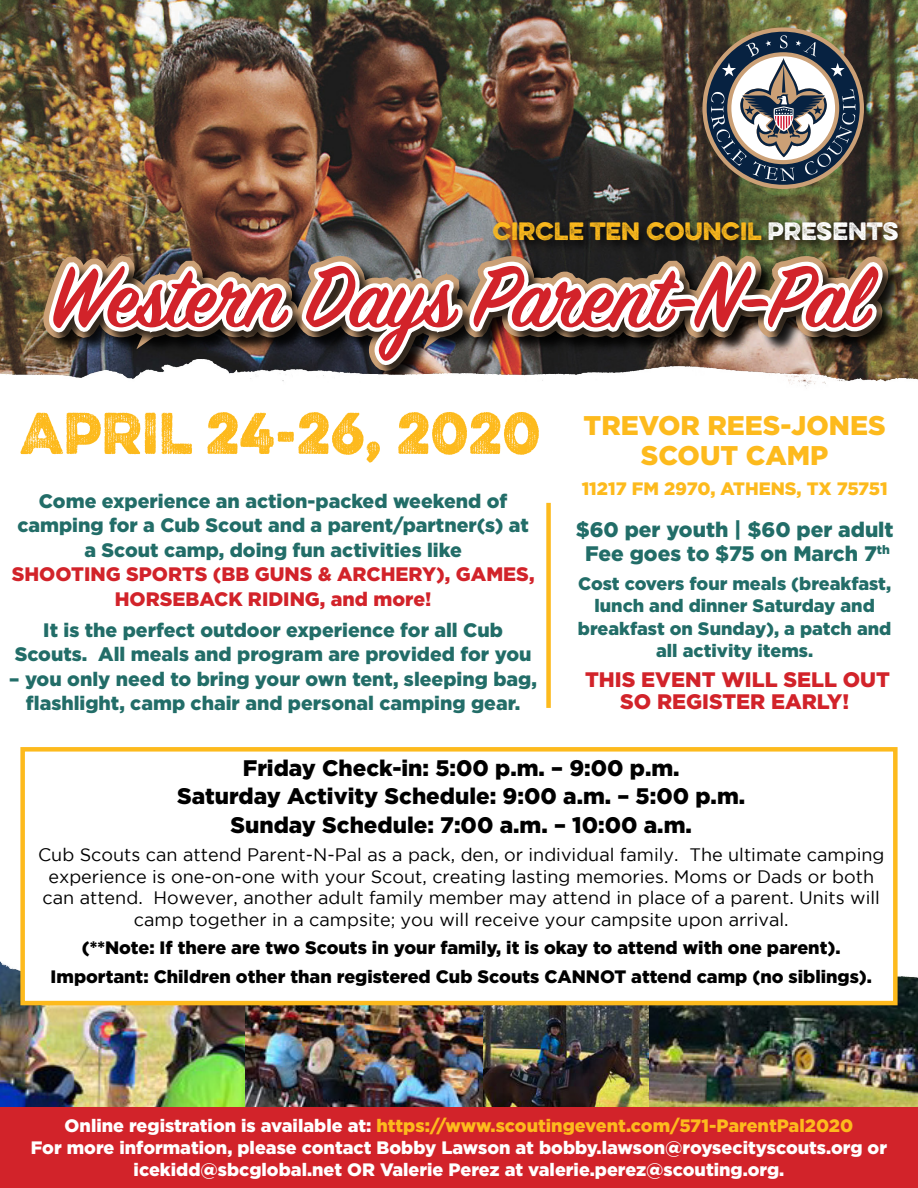
<style>
.page{position:relative;width:918px;height:1188px;background:#fff}
.page>*{position:absolute;margin:0;border:0;box-sizing:border-box;transform-origin:0 0}
.t1{font:600 96px "Sign Painter House Script";letter-spacing:-.005em;color:#d2232a}
.t2{font:900 27px/30px "Gotham";color:#fdba1d}
.t3{font:900 22.5px/28.5px "Gotham";color:#000;text-align:center}
.t4{font:22.5px "Eveleth W01";color:#fdba1d}
.t5{font:900 21px/24px "Gotham";color:#226d68;text-align:center}
.t6{font:900 21px/22.5px "Gotham";color:#d2232a;text-align:center}
.t7{font:900 19.5px/24.5px "Gotham";color:#226d68;text-align:center}
.t8{font:900 19.5px/24.5px "Gotham";color:#d2232a;text-align:center}
.t9{font:18px/21.6px "Gotham";color:#000;text-align:center}
.t10{font:900 18px/21.6px "Gotham";color:#fff;text-align:center}
.t11{font:900 18px/28.3px "Gotham";color:#000;text-align:center}
.t12{font:900 18px/22.5px "Gotham";color:#226d68;text-align:center}
.t13{font:900 18px "Gotham";color:#fdba1d}
.s1{color:#fff}
.s2{font-family:"Eveleth W01";font-weight:400;font-size:52.5px}
.s3{color:#fdba1d}
</style>
<div class="page">
<img style="left:648px;top:990px;width:270px;height:117px">
<img style="left:0;top:961px;width:245px;height:179px">
<img style="left:245px;top:1005px;width:238px;height:102px">
<img style="left:483px;top:1005px;width:165px;height:102px">
<div style="left:546px;top:503px;width:5px;height:205px;background:#fdba1d"></div>
<img style="left:1px;top:961px;width:917px;height:29px">
<div style="left:20px;top:747px;width:878px;height:258px;background:#fff;border:4px solid #fdba1d"></div>
<img style="left:0;top:0;width:918px;height:360px">
<div style="left:490px;top:219px;width:421px;height:34px;background:#000;opacity:.75"></div>
<img style="left:0;top:360px;width:918px;height:20px">
<img style="left:6px;top:35px;width:893px;height:352px">
<div style="left:1px;top:1107px;width:917px;height:81px;background:#d2232a"></div>
<p class="t4" style="left:493px;top:215px;width:407px">CIRCLE TEN COUNCIL <span class="s1">PRESENTS</span></p>
<h1 class="t1" style="left:50px;top:239px;width:819px">Western Days Parent-N-Pal</h1>
<h2 class="t2" style="left:641px;top:409px;width:246px;text-indent:-621px"><span class="s2">APRIL 24-26, 2020</span> TREVOR REES-JONES<br>SCOUT CAMP</h2>
<p class="t13" style="left:582px;top:478px;width:307px">11217 FM 2970, ATHENS, TX 75751</p>
<p class="t5" style="left:576px;top:517px;width:319px">$60 per youth | $60 per adult<br>Fee goes to $75 on March 7<sup>th</sup></p>
<p class="t12" style="left:578px;top:572px;width:315px">Cost covers four meals (breakfast, lunch and dinner Saturday and breakfast on Sunday), a patch and all activity items.</p>
<p class="t6" style="left:585px;top:667px;width:306px">THIS EVENT WILL SELL OUT<br>SO REGISTER EARLY!</p>
<p class="t7" style="left:17px;top:488px;width:513px">Come experience an action-packed weekend of camping for a Cub Scout and a parent/partner(s) at a Scout camp, doing fun activities like</p>
<p class="t8" style="left:12px;top:562px;width:524px">SHOOTING SPORTS (BB GUNS &amp; ARCHERY), GAMES,<br>HORSEBACK RIDING, and more!</p>
<p class="t7" style="left:15px;top:617px;width:518px">It is the perfect outdoor experience for all Cub<br>Scouts. All meals and program are provided for you</p>
<p class="t7" style="left:9px;top:666px;width:529px">– you only need to bring your own tent, sleeping bag, flashlight, camp chair and personal camping gear.</p>
<p class="t3" style="left:177px;top:753px;width:569px">Friday Check-in: 5:00 p.m. – 9:00 p.m.<br>Saturday Activity Schedule: 9:00 a.m. – 5:00 p.m.<br>Sunday Schedule: 7:00 a.m. – 10:00 a.m.</p>
<p class="t9" style="left:38px;top:844px;width:848px">Cub Scouts can attend Parent-N-Pal as a pack, den, or individual family. The ultimate camping experience is one-on-one with your Scout, creating lasting memories. Moms or Dads or both can attend. However, another adult family member may attend in place of a parent. Units will camp together in a campsite; you will receive your campsite upon arrival.</p>
<p class="t11" style="left:51px;top:933px;width:823px">(**Note: If there are two Scouts in your family, it is okay to attend with one parent).<br>Important: Children other than registered Cub Scouts CANNOT attend camp (no siblings).</p>
<p class="t10" style="left:31px;top:1115px;width:858px">Online registration is available at: <span class="s3">https://www.scoutingevent.com/571-ParentPal2020<br></span>For more information, please contact Bobby Lawson at bobby.lawson@roysecityscouts.org or icekidd@sbcglobal.net OR Valerie Perez at valerie.perez@scouting.org.</p>
</div>
